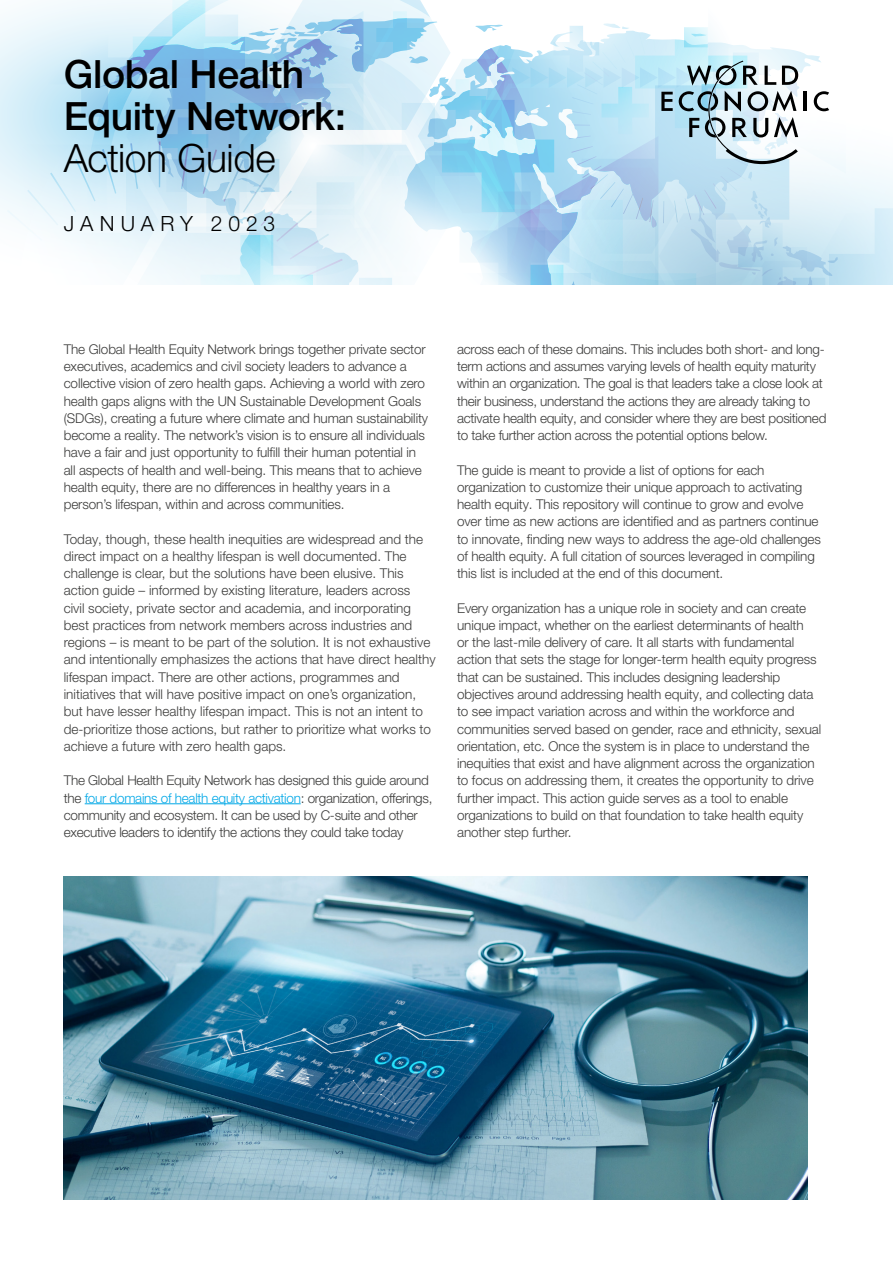
<style>
.page{position:relative;width:893px;height:1263px;background:#fff}
.page>*{position:absolute;margin:0;border:0;box-sizing:border-box;transform-origin:0 0}
.t1{font:500 39px/42px "Helvetica Neue LT Pro";letter-spacing:-.01em;color:#000}
.t2{font:300 39px "Helvetica Neue LT Pro";letter-spacing:-.01em;color:#000}
.t3{font:300 21px "Helvetica Neue LT Pro";letter-spacing:.28em;color:#000}
.t4{font:300 13.5px/17.2px "Helvetica Neue LT Pro";letter-spacing:-.01em;color:#3c3c3b}
.s1{color:#00a8e7}
</style>
<div class="page">
<hr style="left:85px;top:803px;width:216px;height:1px;background:#00a8e7">
<svg style="left:0;top:0;width:893px;height:285px"></svg>
<img style="left:64px;top:876px;width:744px;height:323px">
<h1 class="t1" style="left:64px;top:53px;width:284px">Global Health<br>Equity Network:</h1>
<h1 class="t2" style="left:64px;top:135px;width:213px">Action Guide</h1>
<h2 class="t3" style="left:64px;top:211px;width:213px">JANUARY 2023</h2>
<p class="t4" style="left:64px;top:340px;width:366px">The Global Health Equity Network brings together private sector executives, academics and civil society leaders to advance a collective vision of zero health gaps. Achieving a world with zero health gaps aligns with the UN Sustainable Development Goals (SDGs), creating a future where climate and human sustainability become a reality. The network’s vision is to ensure all individuals have a fair and just opportunity to fulfill their human potential in all aspects of health and well-being. This means that to achieve health equity, there are no differences in healthy years in a person’s lifespan, within and across communities.</p>
<p class="t4" style="left:64px;top:530px;width:373px">Today, though, these health inequities are widespread and the direct impact on a healthy lifespan is well documented. The challenge is clear, but the solutions have been elusive. This action guide – informed by existing literature, leaders across<br>civil society, private sector and academia, and incorporating best practices from network members across industries and regions – is meant to be part of the solution. It is not exhaustive and intentionally emphasizes the actions that have direct healthy lifespan impact. There are other actions, programmes and initiatives that will have positive impact on one’s organization, but have lesser healthy lifespan impact. This is not an intent to de-prioritize those actions, but rather to prioritize what works to achieve a future with zero health gaps.</p>
<p class="t4" style="left:64px;top:771px;width:370px">The Global Health Equity Network has designed this guide around the <span class="s1">four domains of health equity activation</span>: organization, offerings, community and ecosystem. It can be used by C-suite and other executive leaders to identify the actions they could take today</p>
<p class="t4" style="left:457px;top:340px;width:371px">across each of these domains. This includes both short- and long&shy;term actions and assumes varying levels of health equity maturity within an organization. The goal is that leaders take a close look at their business, understand the actions they are already taking to activate health equity, and consider where they are best positioned to take further action across the potential options below.</p>
<p class="t4" style="left:457px;top:461px;width:365px">The guide is meant to provide a list of options for each organization to customize their unique approach to activating health equity. This repository will continue to grow and evolve over time as new actions are identified and as partners continue to innovate, finding new ways to address the age-old challenges of health equity. A full citation of sources leveraged in compiling this list is included at the end of this document.</p>
<p class="t4" style="left:457px;top:599px;width:366px">Every organization has a unique role in society and can create unique impact, whether on the earliest determinants of health<br>or the last-mile delivery of care. It all starts with fundamental action that sets the stage for longer-term health equity progress that can be sustained. This includes designing leadership objectives around addressing health equity, and collecting data to see impact variation across and within the workforce and communities served based on gender, race and ethnicity, sexual orientation, etc. Once the system is in place to understand the inequities that exist and have alignment across the organization to focus on addressing them, it creates the opportunity to drive further impact. This action guide serves as a tool to enable organizations to build on that foundation to take health equity another step further.</p>
</div>
